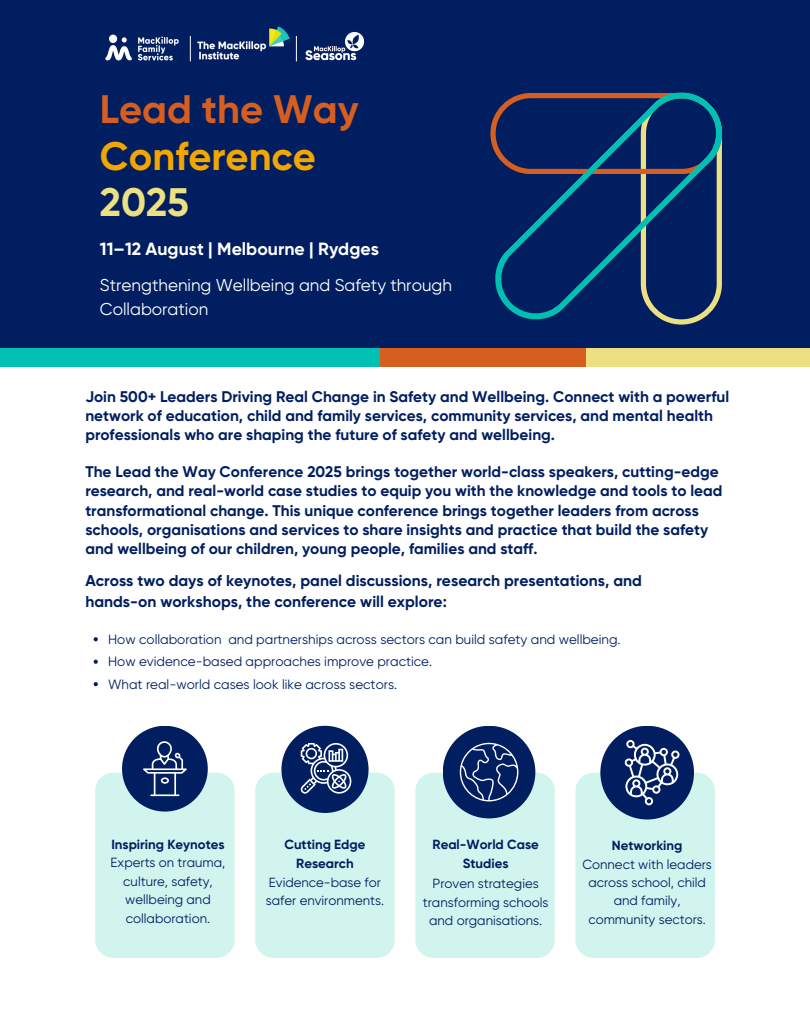
<style>
.page{position:relative;width:810px;height:1013px;background:#fff}
.page>*{position:absolute;margin:0;border:0;box-sizing:border-box;transform-origin:0 0}
.t1{font:700 39.8px/46.4px "Gilroy";color:#d65e1f}
.t2{font:700 17.7px "Gilroy";color:#fff}
.t3{font:17.1px/23.3px "Gilroy";color:#fff}
.t4{font:700 15.6px/21.6px "Gilroy";color:#001e60}
.t5{font:700 15.4px/19.1px "Gilroy";color:#001e60}
.t6{font:13.4px/22.4px "Gilroy";color:#001e60}
.t7{font:13.2px/18.4px "Gilroy";color:#001e60;text-align:center}
.t8{font:700 13.2px/19.3px "Gilroy";color:#001e60;text-align:center}
.s1{color:#f2a600}
.s2{color:#ede082}
</style>
<div class="page">
<div style="left:255px;top:772px;width:140px;height:185px;background:#d1f4ef;border-radius:18px"></div>
<div style="left:281px;top:725px;width:88px;height:88px;background:#001e60;border-radius:50%"></div>
<svg style="left:301px;top:743px;width:50px;height:50px"></svg>
<div style="left:415px;top:772px;width:140px;height:185px;background:#d1f4ef;border-radius:18px"></div>
<div style="left:443px;top:725px;width:92px;height:93px;background:#001e60;border-radius:50%"></div>
<svg style="left:460px;top:742px;width:58px;height:59px"></svg>
<div style="left:575px;top:772px;width:140px;height:185px;background:#d1f4ef;border-radius:18px"></div>
<div style="left:600px;top:725px;width:94px;height:94px;background:#001e60;border-radius:50%"></div>
<svg style="left:625px;top:740px;width:55px;height:65px"></svg>
<div style="left:95px;top:772px;width:140px;height:185px;background:#d1f4ef;border-radius:18px"></div>
<div style="left:122px;top:725px;width:86px;height:86px;background:#001e60;border-radius:50%"></div>
<svg style="left:143px;top:741px;width:44px;height:55px"></svg>
<svg style="left:94px;top:637px;width:4px;height:4px"></svg>
<svg style="left:94px;top:659px;width:4px;height:4px"></svg>
<svg style="left:94px;top:682px;width:4px;height:4px"></svg>
<div style="left:0;top:0;width:810px;height:354px;background:#001e60"></div>
<svg style="left:491px;top:92px;width:231px;height:231px"></svg>
<img style="left:296px;top:31px;width:69px;height:31px">
<svg style="left:296px;top:36px;width:1px;height:25px"></svg>
<img style="left:197px;top:26px;width:99px;height:36px">
<img style="left:105px;top:34px;width:86px;height:28px">
<div style="left:0;top:348px;width:381px;height:19px;background:#00bfb3"></div>
<div style="left:380px;top:348px;width:230px;height:19px;background:#d65e1f"></div>
<div style="left:587px;top:348px;width:223px;height:19px;background:#ede082"></div>
<p class="t1" style="left:100px;top:86px;width:260px">Lead the Way<br><span class="s1">Conference<br></span><span class="s2">2025</span></p>
<p class="t2" style="left:100px;top:238px;width:280px">11–12 August | Melbourne | Rydges</p>
<p class="t3" style="left:100px;top:274px;width:354px">Strengthening Wellbeing and Safety through<br>Collaboration</p>
<p class="t5" style="left:85px;top:387px;width:645px">Join 500+ Leaders Driving Real Change in Safety and Wellbeing. Connect with a powerful network of education, child and family services, community services, and mental health professionals who are shaping the future of safety and wellbeing.</p>
<p class="t5" style="left:85px;top:462px;width:639px">The Lead the Way Conference 2025 brings together world-class speakers, cutting-edge research, and real-world case studies to equip you with the knowledge and tools to lead transformational change. This unique conference brings together leaders from across schools, organisations and services to share insights and practice that build the safety and wellbeing of our children, young people, families and staff.</p>
<h4 class="t4" style="left:85px;top:569px;width:558px">Across two days of keynotes, panel discussions, research presentations, and hands-on workshops, the conference will explore:</h4>
<h4 class="t6" style="left:108px;top:628px;width:514px">How collaboration and partnerships across sectors can build safety and wellbeing.</h4>
<p class="t6" style="left:108px;top:650px;width:326px">How evidence-based approaches improve practice.<br>What real-world cases look like across sectors.</p>
<h3 class="t8" style="left:111px;top:834px;width:115px">Inspiring Keynotes</h3>
<h4 class="t7" style="left:111px;top:853px;width:116px">Experts on trauma, culture, safety, wellbeing and collaboration.</h4>
<p class="t8" style="left:284px;top:834px;width:83px">Cutting Edge<br>Research</p>
<p class="t7" style="left:266px;top:873px;width:120px;text-align:left">Evidence-base for safer environments.</p>
<p class="t8" style="left:433px;top:834px;width:108px">Real-World Case<br>Studies</p>
<p class="t7" style="left:423px;top:873px;width:127px;line-height:18.9px">Proven strategies transforming schools and organisations.</p>
<h1 class="t8" style="left:612px;top:836px;width:72px">Networking</h1>
<h2 class="t7" style="left:582px;top:854px;width:131px">Connect with leaders across school, child and family, community sectors.</h2>
</div>
